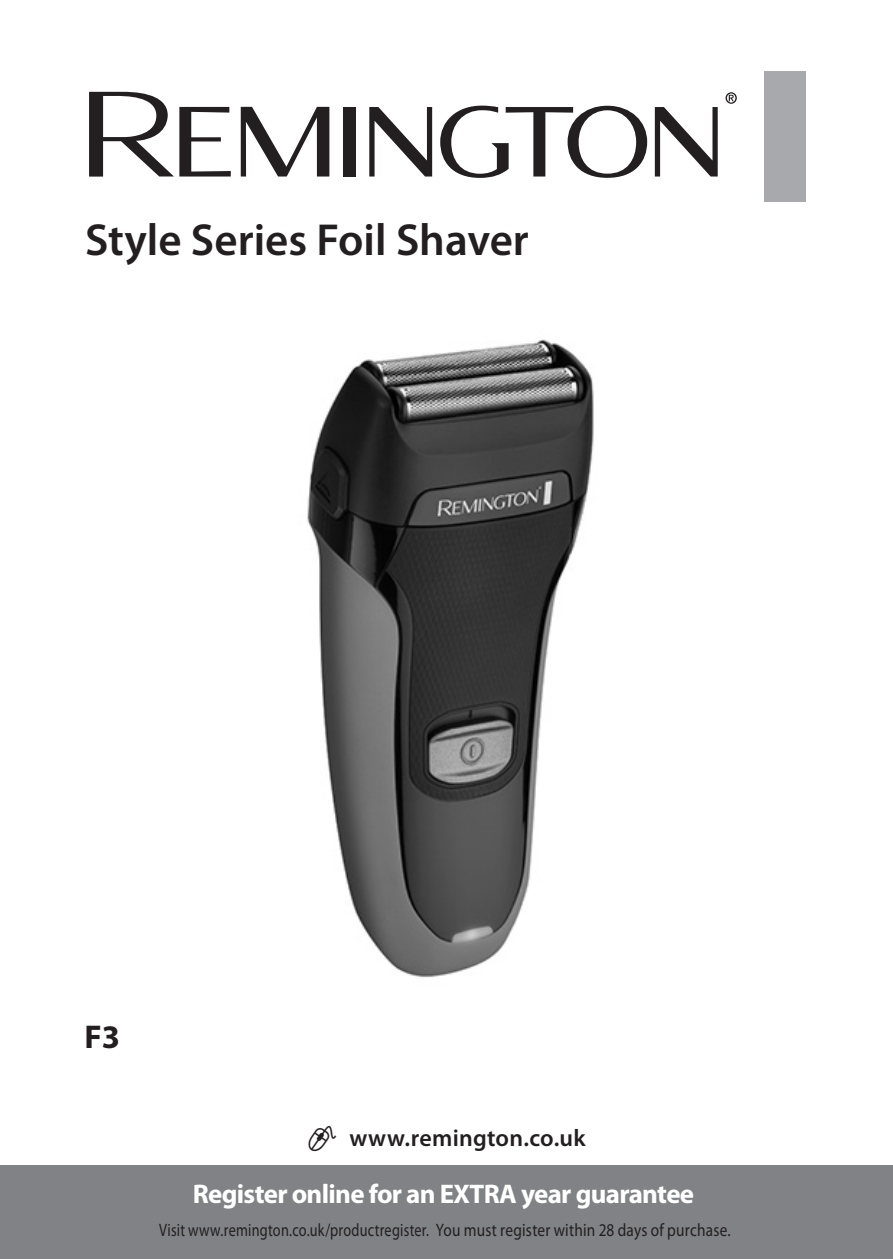
<style>
.page{position:relative;width:893px;height:1259px;background:#fff}
.page>*{position:absolute;margin:0;border:0;box-sizing:border-box;transform-origin:0 0}
.t1{font:600 45px "Myriad Pro";color:#231f20}
.t2{font:700 33px "Myriad Pro";color:#231f20}
.t3{font:700 27px "Myriad Pro";letter-spacing:-.025em;color:#fff}
.default{font:600 24px "Myriad Pro";letter-spacing:.01em;color:#231f20}
.default-2{font:18px "Myriad Pro";letter-spacing:.015em;color:#231f20;scale:.79 1}
.s1{font-family:"Myriad Points";font-weight:400}
</style>
<div class="page">
<svg style="left:369px;top:107px;width:63px;height:69px"></svg>
<svg style="left:655px;top:107px;width:63px;height:69px"></svg>
<div style="left:344px;top:107px;width:12px;height:69px;background:#231f20"></div>
<svg style="left:725px;top:92px;width:12px;height:12px"></svg>
<div style="left:764px;top:71px;width:42px;height:131px;background:#a8a9ad"></div>
<svg style="left:241px;top:107px;width:88px;height:69px"></svg>
<svg style="left:89px;top:92px;width:142px;height:85px"></svg>
<svg style="left:440px;top:106px;width:207px;height:72px"></svg>
<div style="left:0;top:1165px;width:893px;height:94px;background:#808285"></div>
<img style="left:307px;top:339px;width:287px;height:639px">
<p class="t1" style="left:85px;top:211px;width:445px">Style Series Foil Shaver</p>
<p class="t2" style="left:85px;top:1015px;width:37px">F3</p>
<p class="default" style="left:307px;top:1123px;width:280px"><span class="s1">I</span> www.remington.co.uk</p>
<p class="t3" style="left:193px;top:1176px;width:503px">Register online for an EXTRA year guarantee</p>
<p class="default-2" style="left:159px;top:1218px;width:725px">Visit www.remington.co.uk/productregister. You must register within 28 days of purchase.</p>
</div>
